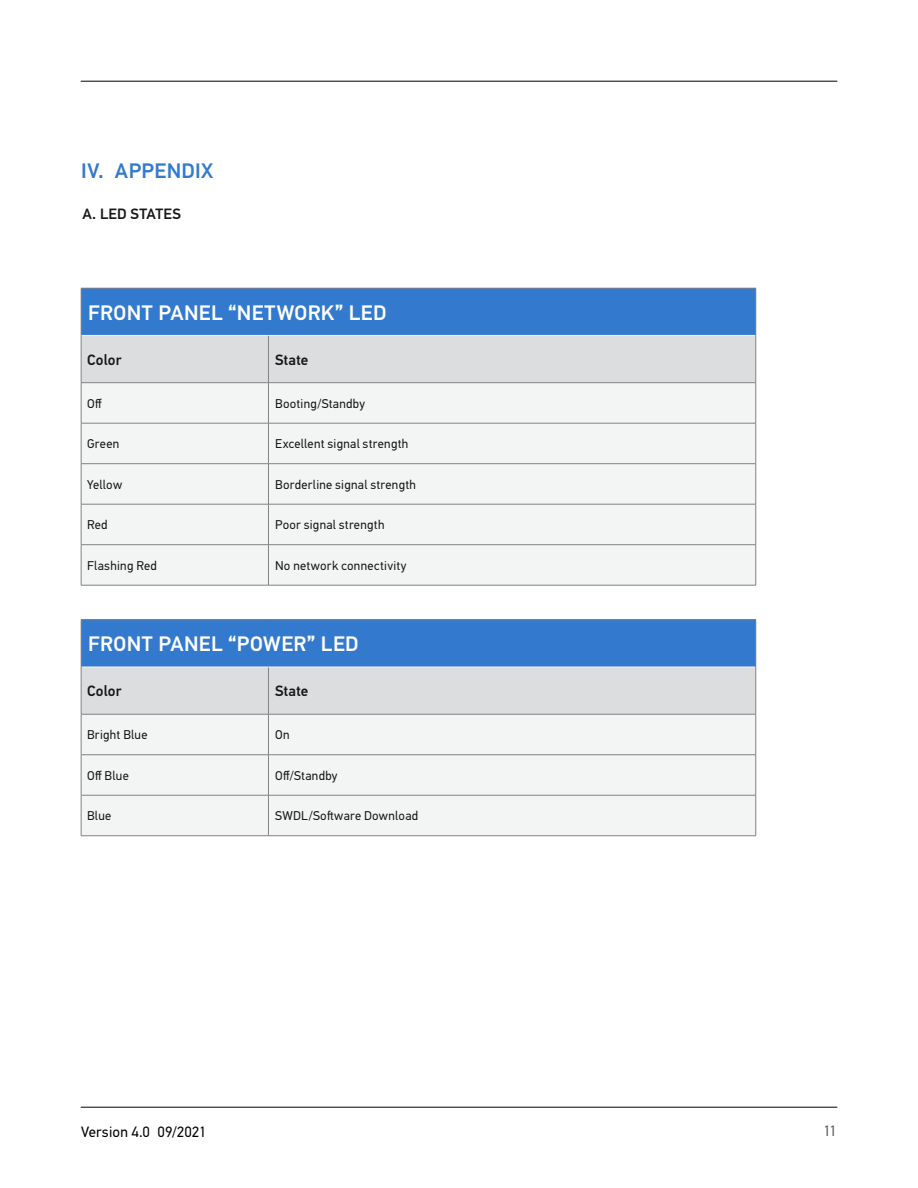
<style>
.page{position:relative;width:918px;height:1188px;background:#fff}
.page>*{position:absolute;margin:0;border:0;box-sizing:border-box;transform-origin:0 0}
.t1{font:500 21px "PFDIN Text Pro";letter-spacing:.015em;color:#fff}
.t2{font:500 21px "PFDIN Text Pro";letter-spacing:.025em;color:#337ace}
.t3{font:500 15px "PFDIN Text Pro";letter-spacing:.005em;color:#181818}
.t4{font:15px "PFDIN Text Pro";letter-spacing:.005em;color:#000}
.t5{font:15px "PFDIN Text Pro";color:#5d5959}
.t6{font:12.75px "PFDIN Text Pro";letter-spacing:.02em;color:#181818}
</style>
<div class="page">
<hr style="left:81px;top:1107px;width:756px;height:1px;background:#000">
<hr style="left:81px;top:81px;width:756px;height:1px;background:#000">
<div style="left:81px;top:620px;width:675px;height:47px;background:#337ace"></div>
<div style="left:82px;top:668px;width:674px;height:46px;background:#dcddde"></div>
<div style="left:82px;top:715px;width:674px;height:120px;background:#f3f4f4"></div>
<hr style="left:268px;top:667px;width:1px;height:47px;background:#808285">
<hr style="left:81px;top:714px;width:187px;height:1px;background:#808285">
<hr style="left:268px;top:714px;width:488px;height:1px;background:#808285">
<hr style="left:268px;top:714px;width:1px;height:41px;background:#808285">
<hr style="left:81px;top:754px;width:187px;height:1px;background:#808285">
<hr style="left:268px;top:754px;width:488px;height:1px;background:#808285">
<hr style="left:268px;top:755px;width:1px;height:40px;background:#808285">
<hr style="left:81px;top:795px;width:187px;height:1px;background:#808285">
<hr style="left:268px;top:795px;width:488px;height:1px;background:#808285">
<hr style="left:268px;top:795px;width:1px;height:41px;background:#808285">
<hr style="left:81px;top:835px;width:187px;height:1px;background:#808285">
<hr style="left:268px;top:835px;width:488px;height:1px;background:#808285">
<hr style="left:81px;top:667px;width:187px;height:1px;background:#f3f4f4">
<hr style="left:268px;top:667px;width:488px;height:1px;background:#f3f4f4">
<hr style="left:81px;top:619px;width:187px;height:1px;background:#808285">
<hr style="left:81px;top:620px;width:1px;height:47px;background:#808285">
<hr style="left:268px;top:619px;width:488px;height:1px;background:#808285">
<hr style="left:756px;top:620px;width:1px;height:47px;background:#808285">
<hr style="left:81px;top:667px;width:1px;height:47px;background:#808285">
<hr style="left:756px;top:667px;width:1px;height:47px;background:#808285">
<hr style="left:81px;top:714px;width:1px;height:41px;background:#808285">
<hr style="left:756px;top:714px;width:1px;height:41px;background:#808285">
<hr style="left:81px;top:755px;width:1px;height:40px;background:#808285">
<hr style="left:756px;top:755px;width:1px;height:40px;background:#808285">
<hr style="left:81px;top:795px;width:1px;height:41px;background:#808285">
<hr style="left:756px;top:795px;width:1px;height:41px;background:#808285">
<div style="left:81px;top:288px;width:675px;height:47px;background:#337ace"></div>
<div style="left:82px;top:336px;width:674px;height:46px;background:#dcddde"></div>
<div style="left:82px;top:383px;width:674px;height:202px;background:#f3f4f4"></div>
<hr style="left:268px;top:336px;width:1px;height:46px;background:#808285">
<hr style="left:81px;top:382px;width:187px;height:1px;background:#808285">
<hr style="left:268px;top:382px;width:488px;height:1px;background:#808285">
<hr style="left:268px;top:383px;width:1px;height:40px;background:#808285">
<hr style="left:81px;top:423px;width:187px;height:1px;background:#808285">
<hr style="left:268px;top:423px;width:488px;height:1px;background:#808285">
<hr style="left:268px;top:423px;width:1px;height:41px;background:#808285">
<hr style="left:81px;top:463px;width:187px;height:1px;background:#808285">
<hr style="left:268px;top:463px;width:488px;height:1px;background:#808285">
<hr style="left:268px;top:464px;width:1px;height:40px;background:#808285">
<hr style="left:81px;top:504px;width:187px;height:1px;background:#808285">
<hr style="left:268px;top:504px;width:488px;height:1px;background:#808285">
<hr style="left:268px;top:504px;width:1px;height:40px;background:#808285">
<hr style="left:81px;top:544px;width:187px;height:1px;background:#808285">
<hr style="left:268px;top:544px;width:488px;height:1px;background:#808285">
<hr style="left:268px;top:545px;width:1px;height:40px;background:#808285">
<hr style="left:81px;top:585px;width:187px;height:1px;background:#808285">
<hr style="left:268px;top:585px;width:488px;height:1px;background:#808285">
<hr style="left:81px;top:335px;width:187px;height:1px;background:#f3f4f4">
<hr style="left:268px;top:335px;width:488px;height:1px;background:#f3f4f4">
<hr style="left:81px;top:288px;width:187px;height:1px;background:#808285">
<hr style="left:81px;top:288px;width:1px;height:47px;background:#808285">
<hr style="left:268px;top:288px;width:488px;height:1px;background:#808285">
<hr style="left:756px;top:288px;width:1px;height:47px;background:#808285">
<hr style="left:81px;top:335px;width:1px;height:47px;background:#808285">
<hr style="left:756px;top:335px;width:1px;height:47px;background:#808285">
<hr style="left:81px;top:383px;width:1px;height:40px;background:#808285">
<hr style="left:756px;top:383px;width:1px;height:40px;background:#808285">
<hr style="left:81px;top:423px;width:1px;height:41px;background:#808285">
<hr style="left:756px;top:423px;width:1px;height:41px;background:#808285">
<hr style="left:81px;top:464px;width:1px;height:40px;background:#808285">
<hr style="left:756px;top:464px;width:1px;height:40px;background:#808285">
<hr style="left:81px;top:504px;width:1px;height:40px;background:#808285">
<hr style="left:756px;top:504px;width:1px;height:40px;background:#808285">
<hr style="left:81px;top:545px;width:1px;height:40px;background:#808285">
<hr style="left:756px;top:545px;width:1px;height:40px;background:#808285">
<h1 class="t2" style="left:81px;top:158px;width:134px">IV. APPENDIX</h1>
<p class="t3" style="left:82px;top:205px;width:100px">A. LED STATES</p>
<h1 class="t1" style="left:88px;top:300px;width:300px">FRONT PANEL “NETWORK” LED</h1>
<p class="t3" style="left:87px;top:351px;width:36px">Color</p>
<p class="t3" style="left:275px;top:351px;width:35px">State</p>
<p class="t6" style="left:87px;top:396px;width:16px">Off</p>
<p class="t6" style="left:275px;top:396px;width:91px">Booting/Standby</p>
<p class="t6" style="left:87px;top:436px;width:34px">Green</p>
<p class="t6" style="left:275px;top:436px;width:135px">Excellent signal strength</p>
<p class="t6" style="left:87px;top:477px;width:37px">Yellow</p>
<p class="t6" style="left:275px;top:477px;width:142px">Borderline signal strength</p>
<p class="t6" style="left:87px;top:517px;width:22px">Red</p>
<p class="t6" style="left:275px;top:517px;width:111px">Poor signal strength</p>
<p class="t6" style="left:87px;top:558px;width:71px">Flashing Red</p>
<p class="t6" style="left:275px;top:558px;width:133px">No network connectivity</p>
<h1 class="t1" style="left:88px;top:631px;width:272px">FRONT PANEL “POWER” LED</h1>
<p class="t3" style="left:87px;top:682px;width:36px">Color</p>
<p class="t3" style="left:275px;top:682px;width:35px">State</p>
<p class="t6" style="left:87px;top:727px;width:62px">Bright Blue</p>
<p class="t6" style="left:275px;top:727px;width:16px">On</p>
<p class="t6" style="left:87px;top:768px;width:43px">Off Blue</p>
<p class="t6" style="left:275px;top:768px;width:64px">Off/Standby</p>
<p class="t6" style="left:87px;top:808px;width:26px">Blue</p>
<p class="t6" style="left:275px;top:808px;width:144px">SWDL/Software Download</p>
<p class="t4" style="left:81px;top:1123px;width:127px">Version 4.0 09/2021</p>
<p class="t5" style="left:824px;top:1122px;width:15px">11</p>
</div>
